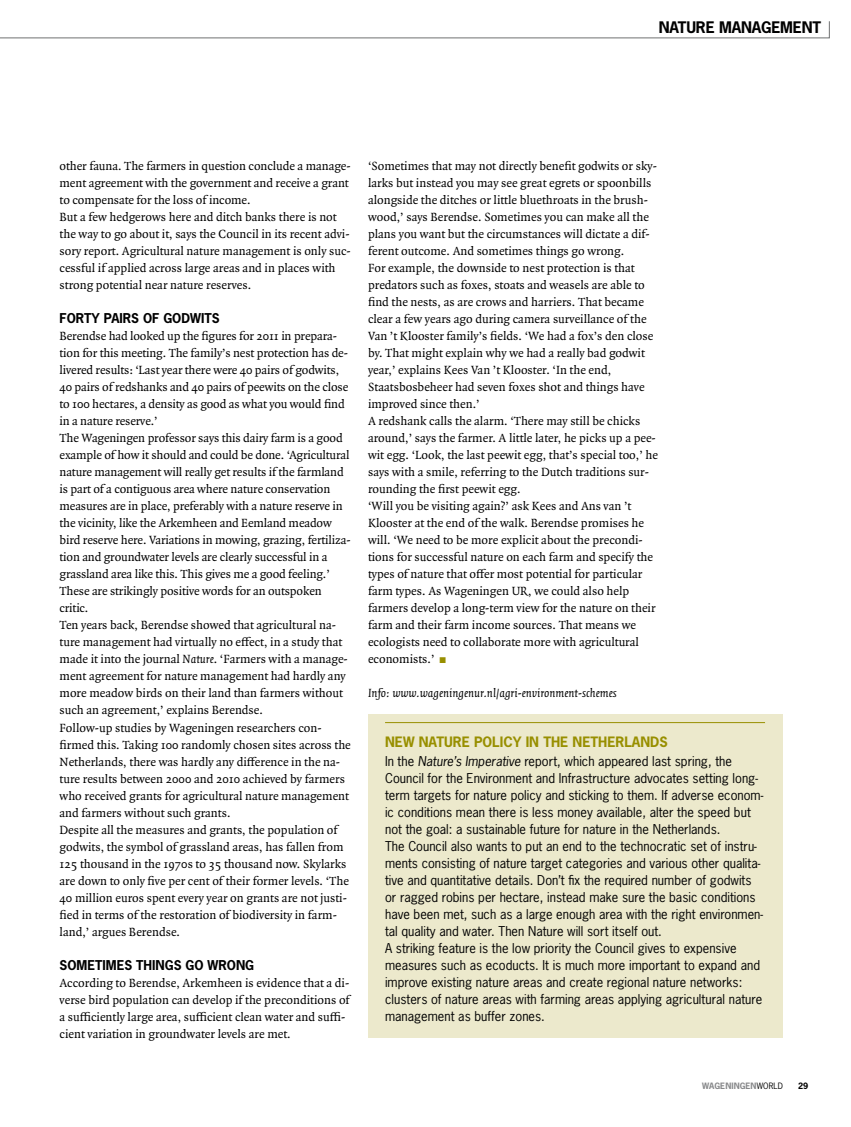
<style>
.page{position:relative;width:851px;height:1127px;background:#fff}
.page>*{position:absolute;margin:0;border:0;box-sizing:border-box;transform-origin:0 0}
.t1{font:700 15px "News Gothic Std";letter-spacing:-.01em;color:#000}
.t2{font:700 13.5px "News Gothic Std";color:#988f00}
.t3{font:12.75px/17px "Quadraat OT";color:#000}
.t4{font:12.75px/17px "News Gothic Std";color:#000}
.t5{font:italic 12.75px "Quadraat OT";color:#000}
.t6{font:700 12.75px "News Gothic Std";color:#000}
.t7{font:700 8.25px "News Gothic Std";letter-spacing:.01em;color:#87888a}
.t8{font:700 8.25px "News Gothic Std";color:#000}
.s1{font-style:italic}
.s2{font-weight:400;color:#000}
</style>
<div class="page">
<svg style="left:0;top:21px;width:830px;height:18px"></svg>
<div style="left:368px;top:714px;width:414px;height:323px;background:#ece9cc"></div>
<hr style="left:385px;top:722px;width:380px;height:1px;background:#988f00">
<p class="t1" style="left:658px;top:17px;width:164px">NATURE MANAGEMENT</p>
<p class="t3" style="left:60px;top:158px;width:293px">other fauna. The farmers in question conclude a manage&shy;ment agreement with the government and receive a grant to compensate for the loss of income.<br>But a few hedgerows here and ditch banks there is not the way to go about it, says the Council in its recent advi&shy;sory report. Agricultural nature management is only suc&shy;cessful if applied across large areas and in places with strong potential near nature reserves.</p>
<p class="t6" style="left:60px;top:310px;width:160px">FORTY PAIRS OF GODWITS</p>
<p class="t3" style="left:60px;top:328px;width:293px">Berendse had looked up the figures for 2011 in prepara&shy;tion for this meeting. The family’s nest protection has de&shy;livered results: ‘Last year there were 40 pairs of godwits, 40 pairs of redshanks and 40 pairs of peewits on the close to 100 hectares, a density as good as what you would find in a nature reserve.’<br>The Wageningen professor says this dairy farm is a good example of how it should and could be done. ‘Agricultural nature management will really get results if the farmland is part of a contiguous area where nature conservation measures are in place, preferably with a nature reserve in the vicinity, like the Arkemheen and Eemland meadow bird reserve here. Variations in mowing, grazing, fertiliza&shy;tion and groundwater levels are clearly successful in a grassland area like this. This gives me a good feeling.’ These are strikingly positive words for an outspoken critic.<br>Ten years back, Berendse showed that agricultural na&shy;ture management had virtually no effect, in a study that made it into the journal <span class="s1">Nature</span>. ‘Farmers with a manage&shy;ment agreement for nature management had hardly any more meadow birds on their land than farmers without such an agreement,’ explains Berendse.<br>Follow-up studies by Wageningen researchers con&shy;firmed this. Taking 100 randomly chosen sites across the Netherlands, there was hardly any difference in the na&shy;ture results between 2000 and 2010 achieved by farmers who received grants for agricultural nature management and farmers without such grants.<br>Despite all the measures and grants, the population of godwits, the symbol of grassland areas, has fallen from 125 thousand in the 1970s to 35 thousand now. Skylarks are down to only five per cent of their former levels. ‘The 40 million euros spent every year on grants are not justi&shy;fied in terms of the restoration of biodiversity in farm&shy;land,’ argues Berendse.</p>
<p class="t6" style="left:60px;top:956px;width:196px">SOMETIMES THINGS GO WRONG</p>
<p class="t3" style="left:60px;top:974px;width:291px">According to Berendse, Arkemheen is evidence that a di&shy;verse bird population can develop if the preconditions of a sufficiently large area, sufficient clean water and suffi&shy;cient variation in groundwater levels are met.</p>
<p class="t3" style="left:368px;top:158px;width:291px">‘Sometimes that may not directly benefit godwits or sky&shy;larks but instead you may see great egrets or spoonbills alongside the ditches or little bluethroats in the brush&shy;wood,’ says Berendse. Sometimes you can make all the plans you want but the circumstances will dictate a dif&shy;ferent outcome. And sometimes things go wrong.<br>For example, the downside to nest protection is that predators such as foxes, stoats and weasels are able to find the nests, as are crows and harriers. That became clear a few years ago during camera surveillance of the Van ’t Klooster family’s fields. ‘We had a fox’s den close by. That might explain why we had a really bad godwit year,’ explains Kees Van ’t Klooster. ‘In the end, Staatsbosbeheer had seven foxes shot and things have improved since then.’<br>A redshank calls the alarm. ‘There may still be chicks around,’ says the farmer. A little later, he picks up a pee&shy;wit egg. ‘Look, the last peewit egg, that’s special too,’ he says with a smile, referring to the Dutch traditions sur&shy;rounding the first peewit egg.<br>‘Will you be visiting again?’ ask Kees and Ans van ’t Klooster at the end of the walk. Berendse promises he will. ‘We need to be more explicit about the precondi&shy;tions for successful nature on each farm and specify the types of nature that offer most potential for particular farm types. As Wageningen UR, we could also help farmers develop a long-term view for the nature on their farm and their farm income sources. That means we ecologists need to collaborate more with agricultural economists.’</p>
<p class="t5" style="left:368px;top:687px;width:250px">Info: www.wageningenur.nl/agri-environment-schemes</p>
<p class="t2" style="left:385px;top:733px;width:282px">NEW NATURE POLICY IN THE NETHERLANDS</p>
<p class="t4" style="left:385px;top:752px;width:379px">In the <span class="s1">Nature’s Imperative</span> report, which appeared last spring, the Council for the Environment and Infrastructure advocates setting long&shy;term targets for nature policy and sticking to them. If adverse econom&shy;ic conditions mean there is less money available, alter the speed but not the goal: a sustainable future for nature in the Netherlands.<br>The Council also wants to put an end to the technocratic set of instru&shy;ments consisting of nature target categories and various other qualita&shy;tive and quantitative details. Don’t fix the required number of godwits or ragged robins per hectare, instead make sure the basic conditions have been met, such as a large enough area with the right environmen&shy;tal quality and water. Then Nature will sort itself out.<br>A striking feature is the low priority the Council gives to expensive measures such as ecoducts. It is much more important to expand and improve existing nature areas and create regional nature networks: clusters of nature areas with farming areas applying agricultural nature management as buffer zones.</p>
<p class="t7" style="left:702px;top:1080px;width:82px">WAGENINGEN<span class="s2">world</span></p>
<p class="t8" style="left:798px;top:1080px;width:12px">29</p>
</div>
